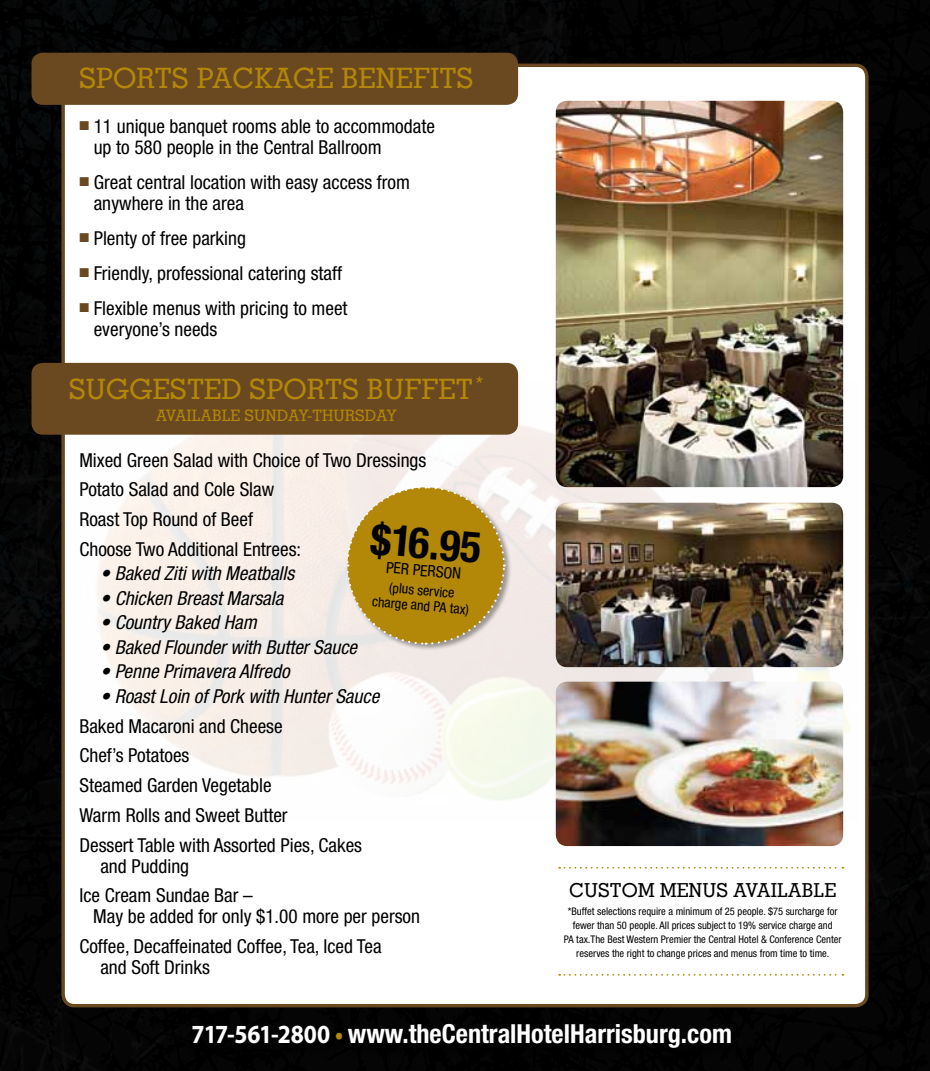
<style>
.page{position:relative;width:930px;height:1071px;background:#fff}
.page>*{position:absolute;margin:0;border:0;box-sizing:border-box;transform-origin:0 0}
.t1{font:700 condensed 43.23px "Helvetica Neue LT Std";color:#000}
.t2{font:500 28px "Memphis LT Std";color:#b38808}
.t3{font:700 condensed 26.25px "Helvetica Neue LT Std";color:#fff}
.t4{font:condensed 19.25px/29.8px "Helvetica Neue LT Std";color:#000}
.t5{font:italic condensed 19.25px "Helvetica Neue LT Std";color:#000}
.t6{font:500 19.25px "Memphis LT Std";color:#000}
.t7{font:500 15.75px "Memphis LT Std";color:#b38808}
.t8{font:condensed 15.75px "Helvetica Neue LT Std";color:#000}
.t9{font:condensed 14px/15px "Helvetica Neue LT Std";color:#000;text-align:center}
.t10{font:condensed 10.5px/14px "Helvetica Neue LT Std";color:#000;text-align:center}
.s1{color:#6a4921}
.s2{font-family:"Myriad Pro";font-stretch:normal}
.s3{font-family:"Myriad Pro";font-stretch:normal;color:#b38808}
</style>
<div class="page">
<div style="left:0;top:0;width:929px;height:1071px;background:#040505"></div>
<div style="left:63px;top:65px;width:803px;height:941px;background:#fff;border-radius:11px"></div>
<img style="left:96px;top:382px;width:755px;height:440px">
<div style="left:31px;top:53px;width:487px;height:52px;background:#6a4921;border-radius:11px"></div>
<div style="left:31px;top:363px;width:487px;height:72px;background:#6a4921;border-radius:11px"></div>
<div style="left:186px;top:1026px;width:551px;height:37px;background:#000"></div>
<img style="left:555px;top:682px;width:287px;height:164px">
<img style="left:555px;top:503px;width:287px;height:164px">
<img style="left:555px;top:101px;width:287px;height:386px">
<svg style="left:559px;top:867px;width:284px;height:2px"></svg>
<svg style="left:559px;top:974px;width:284px;height:2px"></svg>
<div style="left:346px;top:486px;width:165px;height:166px;background:#000;opacity:.36"></div>
<svg style="left:345px;top:485px;width:161px;height:161px;background:#c19f41"></svg>
<h2 class="t2" style="left:79px;top:61px;width:393px">SPORTS PACKAGE BENEFITS</h2>
<p class="t4" style="left:94px;top:115px;width:343px;line-height:21px;text-indent:-14px"><span class="s1">■</span> 11 unique banquet rooms able to accommodate up to 580 people in the Central Ballroom</p>
<p class="t4" style="left:94px;top:171px;width:317px;line-height:21px;text-indent:-14px"><span class="s1">■</span> Great central location with easy access from anywhere in the area</p>
<p class="t4" style="left:79px;top:223px;width:168px"><span class="s1">■</span> Plenty of free parking</p>
<p class="t4" style="left:79px;top:258px;width:264px"><span class="s1">■</span> Friendly, professional catering staff</p>
<p class="t4" style="left:94px;top:297px;width:255px;line-height:21px;text-indent:-14px"><span class="s1">■</span> Flexible menus with pricing to meet everyone’s needs</p>
<h2 class="t2" style="left:69px;top:371px;width:416px">SUGGESTED SPORTS BUFFET<sup>*</sup></h2>
<p class="t7" style="left:156px;top:406px;width:243px">AVAILABLE SUNDAY-THURSDAY</p>
<p class="t4" style="left:79px;top:445px;width:348px">Mixed Green Salad with Choice of Two Dressings<br>Potato Salad and Cole Slaw<br>Roast Top Round of Beef<br>Choose Two Additional Entrees:</p>
<p class="t5" style="left:100px;top:562px;width:195px">• Baked Ziti with Meatballs</p>
<p class="t5" style="left:100px;top:587px;width:184px">• Chicken Breast Marsala</p>
<p class="t5" style="left:100px;top:611px;width:158px">• Country Baked Ham</p>
<p class="t5" style="left:100px;top:636px;width:258px">• Baked Flounder with Butter Sauce</p>
<p class="t5" style="left:100px;top:660px;width:190px">• Penne Primavera Alfredo</p>
<p class="t5" style="left:100px;top:685px;width:280px">• Roast Loin of Pork with Hunter Sauce</p>
<p class="t4" style="left:79px;top:711px;width:284px">Baked Macaroni and Cheese<br>Chef’s Potatoes<br>Steamed Garden Vegetable<br>Warm Rolls and Sweet Butter<br>Dessert Table with Assorted Pies, Cakes</p>
<p class="t4" style="left:79px;top:851px;width:175px;text-indent:21px">and Pudding<br>Ice Cream Sundae Bar –</p>
<p class="t4" style="left:79px;top:901px;width:342px;text-indent:14px">May be added for only $1.00 more per person<br>Coffee, Decaffeinated Coffee, Tea, Iced Tea</p>
<p class="t4" style="left:100px;top:952px;width:111px">and Soft Drinks</p>
<h1 class="t1" style="left:373px;top:512px;width:112px;rotate:5deg">$16.95</h1>
<p class="t8" style="left:413px;top:560px;width:9px;rotate:5deg">pers</p>
<p class="t9" style="left:374px;top:578px;width:98px;rotate:5deg">(plus service charge and PA tax)</p>
<p class="t6" style="left:569px;top:878px;width:15px">CUS</p>
<p class="t6" style="left:609px;top:878px;width:227px">TOM MENUS AVAILABLE</p>
<p class="t10" style="left:563px;top:904px;width:279px">*Buffet selections require a minimum of 25 people. $75 surcharge for fewer than 50 people. All prices subject to 19% service charge and<br>PA tax.The Best Western Premier the Central Hotel &amp; Conference Center reserves the right to change prices and menus from time to time.</p>
<h3 class="t3" style="left:191px;top:1018px;width:542px"><span class="s2">717-561-2800</span> <span class="s3">•</span> www.theCentralHotelHarrisburg.com</h3>
</div>
